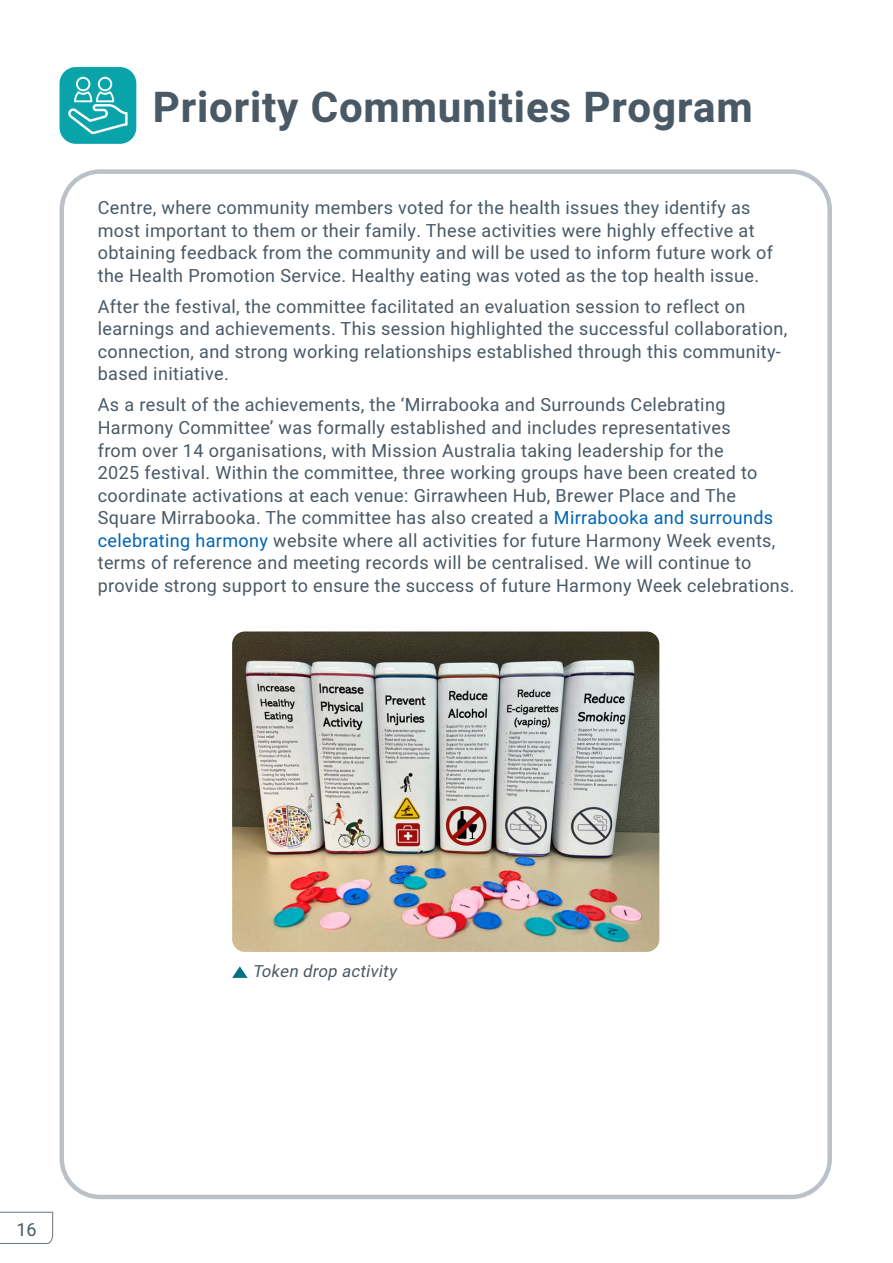
<style>
.page{position:relative;width:893px;height:1263px;background:#fff}
.page>*{position:absolute;margin:0;border:0;box-sizing:border-box;transform-origin:0 0}
.t1{font:700 42px "Heebo";letter-spacing:.02em;color:#495965}
.t2{font:18px/22.5px "Heebo";letter-spacing:.02em;color:#495965}
.t3{font:italic 16.5px "Heebo";color:#495965}
.s1{color:#0064b1}
</style>
<div class="page">
<svg style="left:0;top:1211px;width:54px;height:33px"></svg>
<div style="left:60px;top:169px;width:772px;height:1030px;border:4px solid #bbc1c6;border-radius:38px"></div>
<div style="left:60px;top:67px;width:76px;height:77px;background:#09a4aa;border-radius:16px"></div>
<svg style="left:68px;top:77px;width:60px;height:57px"></svg>
<img style="left:232px;top:631px;width:427px;height:321px">
<svg style="left:232px;top:966px;width:16px;height:12px"></svg>
<h1 class="t1" style="left:153px;top:78px;width:601px">Priority Communities Program</h1>
<p class="t2" style="left:98px;top:197px;width:677px">Centre, where community members voted for the health issues they identify as most important to them or their family. These activities were highly effective at obtaining feedback from the community and will be used to inform future work of the Health Promotion Service. Healthy eating was voted as the top health issue.</p>
<p class="t2" style="left:98px;top:295px;width:691px">After the festival, the committee facilitated an evaluation session to reflect on learnings and achievements. This session highlighted the successful collaboration, connection, and strong working relationships established through this community&shy;based initiative.</p>
<p class="t2" style="left:98px;top:394px;width:698px">As a result of the achievements, the ‘Mirrabooka and Surrounds Celebrating Harmony Committee’ was formally established and includes representatives<br>from over 14 organisations, with Mission Australia taking leadership for the<br>2025 festival. Within the committee, three working groups have been created to coordinate activations at each venue: Girrawheen Hub, Brewer Place and The Square Mirrabooka. The committee has also created a <span class="s1">Mirrabooka and surrounds celebrating harmony</span> website where all activities for future Harmony Week events, terms of reference and meeting records will be centralised. We will continue to provide strong support to ensure the success of future Harmony Week celebrations.</p>
<p class="t2" style="left:16px;top:1218px;width:22px">16</p>
<p class="t3" style="left:253px;top:960px;width:149px">Token drop activity</p>
</div>
